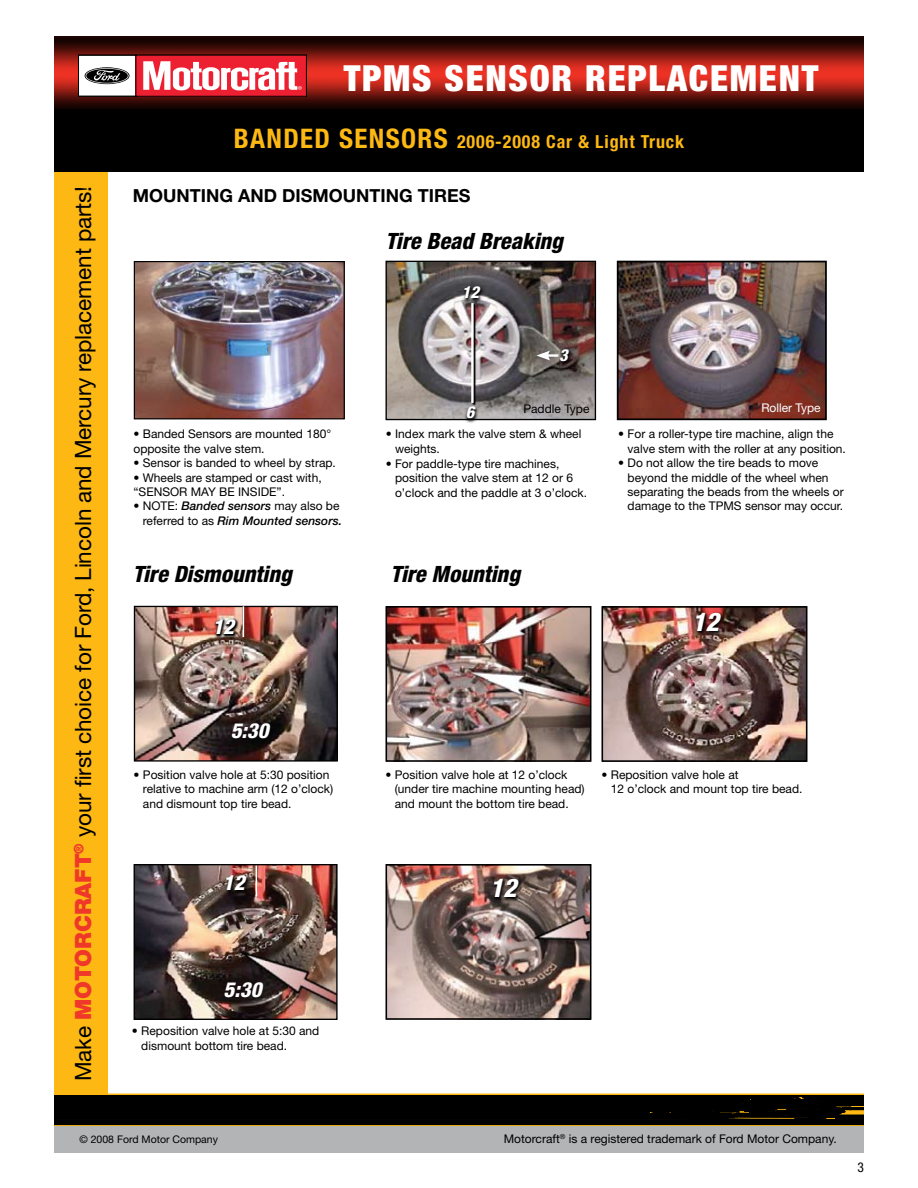
<style>
.page{position:relative;width:918px;height:1188px;background:#fff}
.page>*{position:absolute;margin:0;border:0;box-sizing:border-box;transform-origin:0 0}
.t1{font:900 condensed 36px "Helvetica Neue";letter-spacing:.05em;color:#fff}
.t2{font:700 condensed 27px "Helvetica Neue";color:#fdb813}
.t3{font:italic 800 condensed 25.65px "Helvetica Neue";color:#fff}
.t4{font:22.5px "Helvetica Neue";letter-spacing:-.005em;color:#000}
.t5{font:italic 800 condensed 22.5px "Helvetica Neue";color:#000}
.t6{font:italic 800 condensed 20.85px "Helvetica Neue";color:#fff}
.t7{font:700 condensed 18px "Helvetica Neue";letter-spacing:.05em;color:#fdb813}
.t8{font:700 18px "Helvetica Neue";color:#000}
.t9{font:italic 800 condensed 16.5px "Helvetica Neue";color:#fff}
.t10{font:condensed 13.5px "Helvetica Neue";color:#000}
.t11{font:12px/14.4px "Helvetica Neue";color:#000}
.t12{font:italic 500 12px/14.4px "Helvetica Neue";color:#000;text-align:right}
.t13{font:12px "Helvetica Neue";color:#fff}
.t14{font:10.5px "Helvetica Neue";color:#000}
.s1{font-weight:900;color:#ef3829}
.s2{font-size:27px}
.s3{font-weight:400;font-style:normal}
</style>
<div class="page">
<div style="left:54px;top:143px;width:54px;height:954px;background:#fdb813"></div>
<div style="left:54px;top:1096px;width:810px;height:28px;background:#000"></div>
<hr style="left:826px;top:1115px;width:39px;height:1px;background:#000">
<div style="left:42px;top:1093px;width:836px;height:34px;border:2px solid #fdb813"></div>
<div style="left:54px;top:1126px;width:810px;height:27px;background:#b2b4b6"></div>
<img style="left:54px;top:37px;width:810px;height:72px">
<svg style="left:78px;top:55px;width:229px;height:42px"></svg>
<div style="left:54px;top:109px;width:810px;height:63px;background:#000"></div>
<div style="left:27px;top:1071px;width:27px;height:81px;background:#fff"></div>
<div style="left:864px;top:1071px;width:27px;height:81px;background:#fff"></div>
<img style="left:136px;top:263px;width:207px;height:154px">
<div style="left:134px;top:261px;width:211px;height:158px;border:1px solid #000"></div>
<img style="left:620px;top:264px;width:204px;height:153px">
<div style="left:617px;top:261px;width:210px;height:159px;border:2px solid #000"></div>
<img style="left:387px;top:263px;width:207px;height:155px">
<div style="left:385px;top:261px;width:211px;height:159px;border:1px solid #000"></div>
<svg style="left:461px;top:284px;width:71px;height:42px;background:#736f72"></svg>
<svg style="left:463px;top:404px;width:72px;height:19px"></svg>
<svg style="left:557px;top:347px;width:72px;height:42px"></svg>
<svg style="left:472px;top:304px;width:10px;height:107px"></svg>
<hr style="left:471px;top:303px;width:3px;height:100px;background:#fff">
<svg style="left:536px;top:351px;width:22px;height:10px"></svg>
<img style="left:389px;top:609px;width:199px;height:150px">
<div style="left:386px;top:606px;width:205px;height:156px;border:2px solid #000"></div>
<img style="left:389px;top:867px;width:199px;height:150px">
<div style="left:386px;top:864px;width:205px;height:156px;border:2px solid #000"></div>
<img style="left:605px;top:609px;width:199px;height:150px">
<div style="left:602px;top:606px;width:205px;height:156px;border:2px solid #000"></div>
<img style="left:693px;top:611px;width:103px;height:56px">
<img style="left:490px;top:877px;width:102px;height:56px">
<img style="left:136px;top:608px;width:200px;height:152px">
<div style="left:134px;top:606px;width:204px;height:156px;border:1px solid #000"></div>
<img style="left:213px;top:617px;width:91px;height:58px">
<hr style="left:243px;top:606px;width:1px;height:31px;background:#fff">
<img style="left:136px;top:866px;width:200px;height:152px">
<div style="left:134px;top:864px;width:204px;height:156px;border:1px solid #000"></div>
<img style="left:223px;top:874px;width:87px;height:49px">
<hr style="left:256px;top:866px;width:1px;height:31px;background:#fff">
<h3 class="t4" style="left:70px;top:1081px;width:897px;rotate:-90deg">Make <span class="s1">Motorcraft</span><sup>®</sup> your first choice for Ford, Lincoln and Mercury replacement parts!</h3>
<h1 class="t1" style="left:344px;top:56px;width:476px">TPMS SENSOR REPLACEMENT</h1>
<h2 class="t2" style="left:234px;top:122px;width:49px">BANDED</h2>
<h3 class="t7" style="left:339px;top:131px;width:346px"><span class="s2">SENSORS</span> 2006-2008 Car &amp; Light Truck</h3>
<h3 class="t8" style="left:133px;top:184px;width:339px">MOUNTING AND DISMOUNTING TIRES</h3>
<h3 class="t5" style="left:386px;top:227px;width:179px">Tire Bead Breaking</h3>
<p class="t11" style="left:134px;top:427px;width:199px">• Banded Sensors are mounted 180° opposite the valve stem.</p>
<p class="t11" style="left:134px;top:456px;width:204px">• Sensor is banded to wheel by strap.</p>
<p class="t11" style="left:134px;top:470px;width:190px">• Wheels are stamped or cast with, “SENSOR MAY BE INSIDE”.</p>
<p class="t12" style="left:134px;top:499px;width:210px"><span class="s3">• Note :</span> Banded sensors <span class="s3">may also be referred to as</span> Rim Mounted sensors.</p>
<h3 class="t9" style="left:462px;top:282px;width:19px">12</h3>
<h3 class="t9" style="left:466px;top:402px;width:10px">6</h3>
<h3 class="t9" style="left:559px;top:345px;width:10px">3</h3>
<p class="t11" style="left:523px;top:401px;width:68px">Paddle Type</p>
<p class="t13" style="left:761px;top:401px;width:61px">Roller Type</p>
<p class="t11" style="left:395px;top:427px;width:188px;line-height:15px;text-indent:-9px">• Index mark the valve stem &amp; wheel weights.</p>
<p class="t11" style="left:395px;top:456px;width:194px;text-indent:-9px">• For paddle-type tire machines, position the valve stem at 12 or 6 o’clock and the paddle at 3 o’clock.</p>
<p class="t11" style="left:628px;top:427px;width:220px;text-indent:-9px">• For a roller-type tire machine, align the valve stem with the roller at any position.</p>
<p class="t11" style="left:628px;top:456px;width:218px;text-indent:-9px">• Do not allow the tire beads to move beyond the middle of the wheel when separating the beads from the wheels or damage to the TPMS sensor may occur.</p>
<h3 class="t5" style="left:133px;top:560px;width:160px">Tire Dismounting</h3>
<h3 class="t5" style="left:391px;top:560px;width:131px">Tire Mounting</h3>
<h3 class="t6" style="left:212px;top:614px;width:23px">12</h3>
<h3 class="t6" style="left:231px;top:717px;width:39px">5:30</h3>
<h3 class="t3" style="left:692px;top:606px;width:28px">12</h3>
<p class="t11" style="left:143px;top:767px;width:192px;text-indent:-9px">• Position valve hole at 5:30 position relative to machine arm (12 o’clock) and dismount top tire bead.</p>
<p class="t11" style="left:395px;top:767px;width:191px;text-indent:-9px">• Position valve hole at 12 o’clock (under tire machine mounting head) and mount the bottom tire bead.</p>
<p class="t11" style="left:611px;top:767px;width:193px;text-indent:-9px">• Reposition valve hole at<br>12 o’clock and mount top tire bead.</p>
<h3 class="t6" style="left:223px;top:870px;width:23px">12</h3>
<h3 class="t6" style="left:224px;top:977px;width:39px">5:30</h3>
<p class="t11" style="left:141px;top:1024px;width:180px;text-indent:-9px">• Reposition valve hole at 5:30 and dismount bottom tire bead.</p>
<h3 class="t3" style="left:490px;top:872px;width:28px">12</h3>
<p class="t14" style="left:80px;top:1133px;width:140px">© 2008 Ford Motor Company</p>
<p class="t11" style="left:504px;top:1132px;width:335px">Motorcraft<sup>®</sup> is a registered trademark of Ford Motor Company.</p>
<p class="t10" style="left:858px;top:1159px;width:8px">3</p>
</div>
